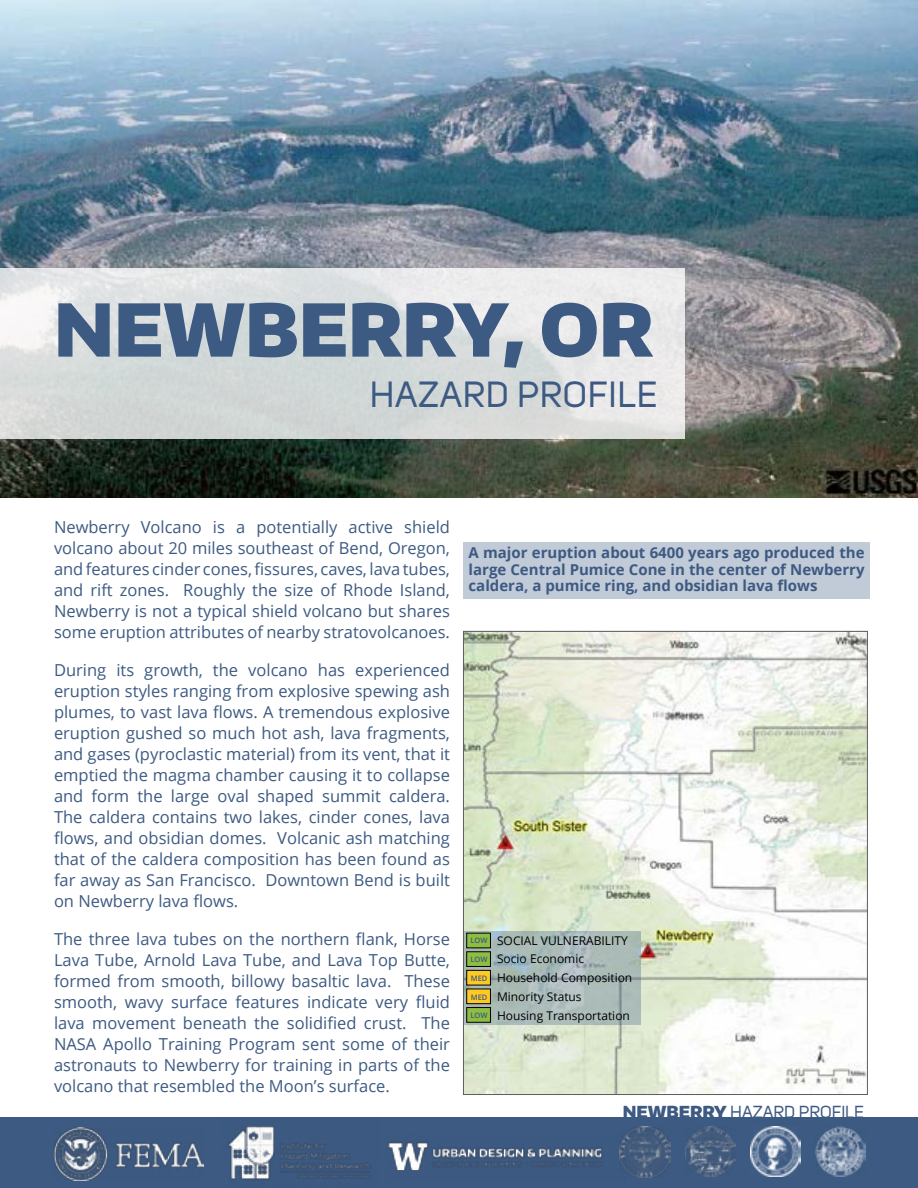
<style>
.page{position:relative;width:918px;height:1188px;background:#fff}
.page>*{position:absolute;margin:0;border:0;box-sizing:border-box;transform-origin:0 0}
.t1{font:900 72px "Encode Sans Normal";color:#3d5a82}
.t2{font:36px "Uni Sans";letter-spacing:.02em;color:#3d5a82}
.t3{font:17.25px "Uni Sans";color:#3d5a82}
.t4{font:16.5px/21px "Open Sans";color:#3d5a82;text-align:justify}
.t5{font:700 15px/16.5px "Open Sans";color:#3d5a82;text-align:justify}
.t6{font:12px/18.8px "Open Sans";color:#000}
.t7{font:600 7.5px "Open Sans";color:#3d5a82}
.s1{font-family:"Encode Sans Normal";font-weight:900;font-size:16.5px}
</style>
<div class="page">
<img style="left:0;top:0;width:918px;height:498px">
<img style="left:465px;top:633px;width:401px;height:460px">
<svg style="left:464px;top:931px;width:177px;height:94px;background:#a8b8b6"></svg>
<div style="left:467px;top:933px;width:23px;height:15px;background:#8ebe3f"></div>
<div style="left:466px;top:933px;width:25px;height:15px;border:1px solid #000"></div>
<div style="left:467px;top:952px;width:23px;height:14px;background:#8ebe3f"></div>
<div style="left:466px;top:951px;width:25px;height:16px;border:1px solid #000"></div>
<div style="left:467px;top:970px;width:23px;height:15px;background:#ffc924"></div>
<div style="left:466px;top:970px;width:25px;height:15px;border:1px solid #000"></div>
<div style="left:467px;top:989px;width:23px;height:15px;background:#ffc924"></div>
<div style="left:466px;top:989px;width:25px;height:15px;border:1px solid #000"></div>
<div style="left:467px;top:1008px;width:23px;height:14px;background:#8ebe3f"></div>
<div style="left:466px;top:1007px;width:25px;height:16px;border:1px solid #000"></div>
<div style="left:463px;top:542px;width:406px;height:56px;background:#c1cad7"></div>
<svg style="left:0;top:268px;width:685px;height:171px;background:#dcdfdf"></svg>
<div style="left:0;top:1118px;width:918px;height:70px;background:#3d5a82"></div>
<img style="left:222px;top:1117px;width:157px;height:64px">
<img style="left:54px;top:1127px;width:149px;height:53px">
<img style="left:815px;top:1126px;width:51px;height:51px">
<img style="left:750px;top:1126px;width:50px;height:51px">
<img style="left:685px;top:1126px;width:50px;height:51px">
<img style="left:387px;top:1141px;width:233px;height:30px">
<img style="left:620px;top:1126px;width:50px;height:52px">
<h1 class="t1" style="left:54px;top:282px;width:600px">NEWBERRY, OR</h1>
<h2 class="t2" style="left:370px;top:373px;width:289px">HAZARD PROFILE</h2>
<p class="t4" style="left:54px;top:516px;width:398px">Newberry Volcano is a potentially active shield volcano about 20 miles southeast of Bend, Oregon, and features cinder cones, fissures, caves, lava tubes, and rift zones. Roughly the size of Rhode Island, Newberry is not a typical shield volcano but shares some eruption attributes of nearby stratovolcanoes.</p>
<p class="t4" style="left:54px;top:659px;width:398px">During its growth, the volcano has experienced eruption styles ranging from explosive spewing ash plumes, to vast lava flows. A tremendous explosive eruption gushed so much hot ash, lava fragments, and gases (pyroclastic material) from its vent, that it emptied the magma chamber causing it to collapse and form the large oval shaped summit caldera.<br>The caldera contains two lakes, cinder cones, lava flows, and obsidian domes. Volcanic ash matching that of the caldera composition has been found as far away as San Francisco. Downtown Bend is built on Newberry lava flows.</p>
<p class="t4" style="left:54px;top:928px;width:398px">The three lava tubes on the northern flank, Horse Lava Tube, Arnold Lava Tube, and Lava Top Butte, formed from smooth, billowy basaltic lava. These smooth, wavy surface features indicate very fluid lava movement beneath the solidified crust. The NASA Apollo Training Program sent some of their astronauts to Newberry for training in parts of the volcano that resembled the Moon’s surface.</p>
<p class="t5" style="left:469px;top:544px;width:398px">A major eruption about 6400 years ago produced the large Central Pumice Cone in the center of Newberry caldera, a pumice ring, and obsidian lava flows</p>
<p class="t7" style="left:471px;top:935px;width:19px">LOW</p>
<p class="t7" style="left:471px;top:954px;width:19px">LOW</p>
<p class="t7" style="left:471px;top:973px;width:18px">MED</p>
<p class="t7" style="left:471px;top:992px;width:18px">MED</p>
<p class="t7" style="left:471px;top:1010px;width:19px">LOW</p>
<p class="t6" style="left:497px;top:931px;width:137px">SOCIAL VULNERABILITY<br>Socio Economic<br>Household Composition<br>Minority Status<br>Housing Transportation</p>
<p class="t3" style="left:623px;top:1102px;width:243px"><span class="s1">NEWBERRY</span> HAZARD PROFILE</p>
</div>
